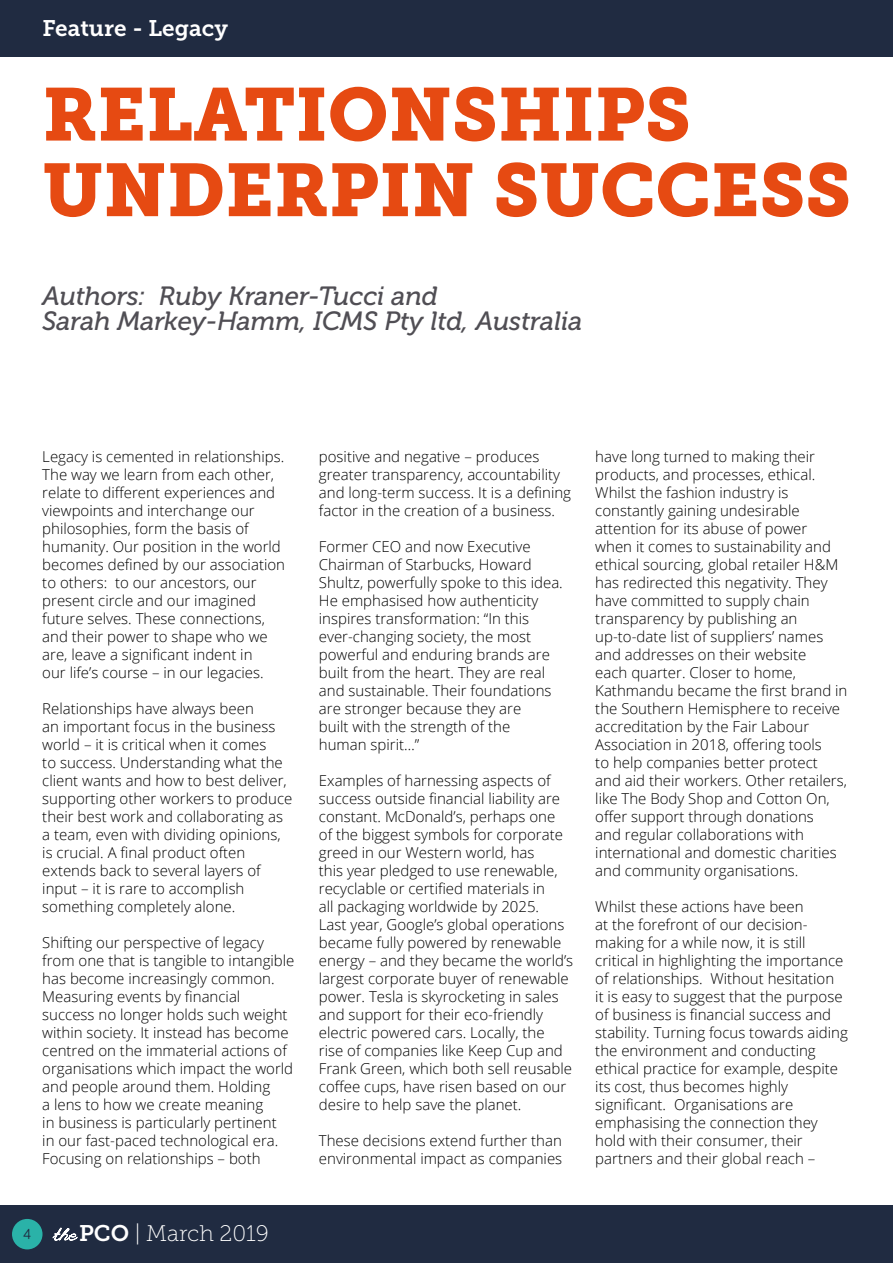
<style>
.page{position:relative;width:893px;height:1263px;background:#fff}
.page>*{position:absolute;margin:0;border:0;box-sizing:border-box;transform-origin:0 0}
.t1{font:74.1px/75.6px "Museo Slab 900";color:#e64a12}
.t2{font:italic 26.25px/24.8px "Museo 500";color:#504e54}
.t3{font:22.5px "Museo Slab 700";color:#fff}
.t4{font:22.5px "Museo Slab 100";color:#fff}
.t5{font:300 15px/18px "Open Sans";color:#000}
.t6{font:15px "Bariol";color:#202b41}
.s1{font-family:"Museo Slab 700"}
</style>
<div class="page">
<div style="left:0;top:0;width:893px;height:57px;background:#202b41"></div>
<div style="left:0;top:1205px;width:893px;height:58px;background:#202b41"></div>
<div style="left:12px;top:1219px;width:31px;height:30px;background:#2ab2a8;border-radius:50%"></div>
<svg style="left:52px;top:1227px;width:26px;height:14px"></svg>
<h3 class="t3" style="left:43px;top:15px;width:187px">Feature - Legacy</h3>
<h1 class="t1" style="left:43px;top:77px;width:810px">RELATIONSHIPS<br>UNDERPIN SUCCESS</h1>
<h2 class="t2" style="left:43px;top:284px;width:541px">Authors: Ruby Kraner-Tucci and<br>Sarah Markey-Hamm, ICMS Pty ltd, Australia</h2>
<p class="t5" style="left:42px;top:447px;width:244px">Legacy is cemented in relationships.<br>The way we learn from each other, relate to different experiences and viewpoints and interchange our philosophies, form the basis of humanity. Our position in the world becomes defined by our association to others: to our ancestors, our present circle and our imagined future selves. These connections, and their power to shape who we are, leave a significant indent in<br>our life’s course – in our legacies.</p>
<p class="t5" style="left:42px;top:699px;width:252px">Relationships have always been<br>an important focus in the business world – it is critical when it comes<br>to success. Understanding what the client wants and how to best deliver, supporting other workers to produce their best work and collaborating as a team, even with dividing opinions, is crucial. A final product often extends back to several layers of input – it is rare to accomplish something completely alone.</p>
<p class="t5" style="left:42px;top:933px;width:254px">Shifting our perspective of legacy from one that is tangible to intangible has become increasingly common.<br>Measuring events by financial success no longer holds such weight within society. It instead has become centred on the immaterial actions of organisations which impact the world and people around them. Holding<br>a lens to how we create meaning<br>in business is particularly pertinent<br>in our fast-paced technological era.<br>Focusing on relationships – both</p>
<p class="t6" style="left:23px;top:1223px;width:10px">4</p>
<h3 class="t4" style="left:79px;top:1221px;width:191px"><span class="s1">PCO</span> | March 2019</h3>
<p class="t5" style="left:319px;top:447px;width:254px">positive and negative – produces greater transparency, accountability and long-term success. It is a defining factor in the creation of a business.</p>
<p class="t5" style="left:319px;top:537px;width:245px">Former CEO and now Executive<br>Chairman of Starbucks, Howard<br>Shultz, powerfully spoke to this idea.<br>He emphasised how authenticity inspires transformation: “In this ever-changing society, the most powerful and enduring brands are built from the heart. They are real and sustainable. Their foundations are stronger because they are<br>built with the strength of the<br>human spirit…”</p>
<p class="t5" style="left:319px;top:771px;width:256px">Examples of harnessing aspects of success outside financial liability are constant. McDonald’s, perhaps one<br>of the biggest symbols for corporate greed in our Western world, has<br>this year pledged to use renewable, recyclable or certified materials in<br>all packaging worldwide by 2025.<br>Last year, Google’s global operations became fully powered by renewable energy – and they became the world’s largest corporate buyer of renewable power. Tesla is skyrocketing in sales and support for their eco-friendly electric powered cars. Locally, the<br>rise of companies like Keep Cup and Frank Green, which both sell reusable coffee cups, have risen based on our desire to help save the planet.</p>
<p class="t5" style="left:319px;top:1131px;width:245px">These decisions extend further than environmental impact as companies</p>
<p class="t5" style="left:595px;top:447px;width:254px">have long turned to making their products, and processes, ethical.<br>Whilst the fashion industry is constantly gaining undesirable attention for its abuse of power when it comes to sustainability and ethical sourcing, global retailer H&amp;M has redirected this negativity. They have committed to supply chain transparency by publishing an up-to-date list of suppliers’ names and addresses on their website<br>each quarter. Closer to home, Kathmandu became the first brand in the Southern Hemisphere to receive accreditation by the Fair Labour Association in 2018, offering tools<br>to help companies better protect<br>and aid their workers. Other retailers, like The Body Shop and Cotton On, offer support through donations<br>and regular collaborations with international and domestic charities and community organisations.</p>
<p class="t5" style="left:595px;top:897px;width:254px">Whilst these actions have been<br>at the forefront of our decision&shy;making for a while now, it is still critical in highlighting the importance of relationships. Without hesitation<br>it is easy to suggest that the purpose of business is financial success and stability. Turning focus towards aiding the environment and conducting ethical practice for example, despite its cost, thus becomes highly significant. Organisations are emphasising the connection they hold with their consumer, their partners and their global reach –</p>
</div>
